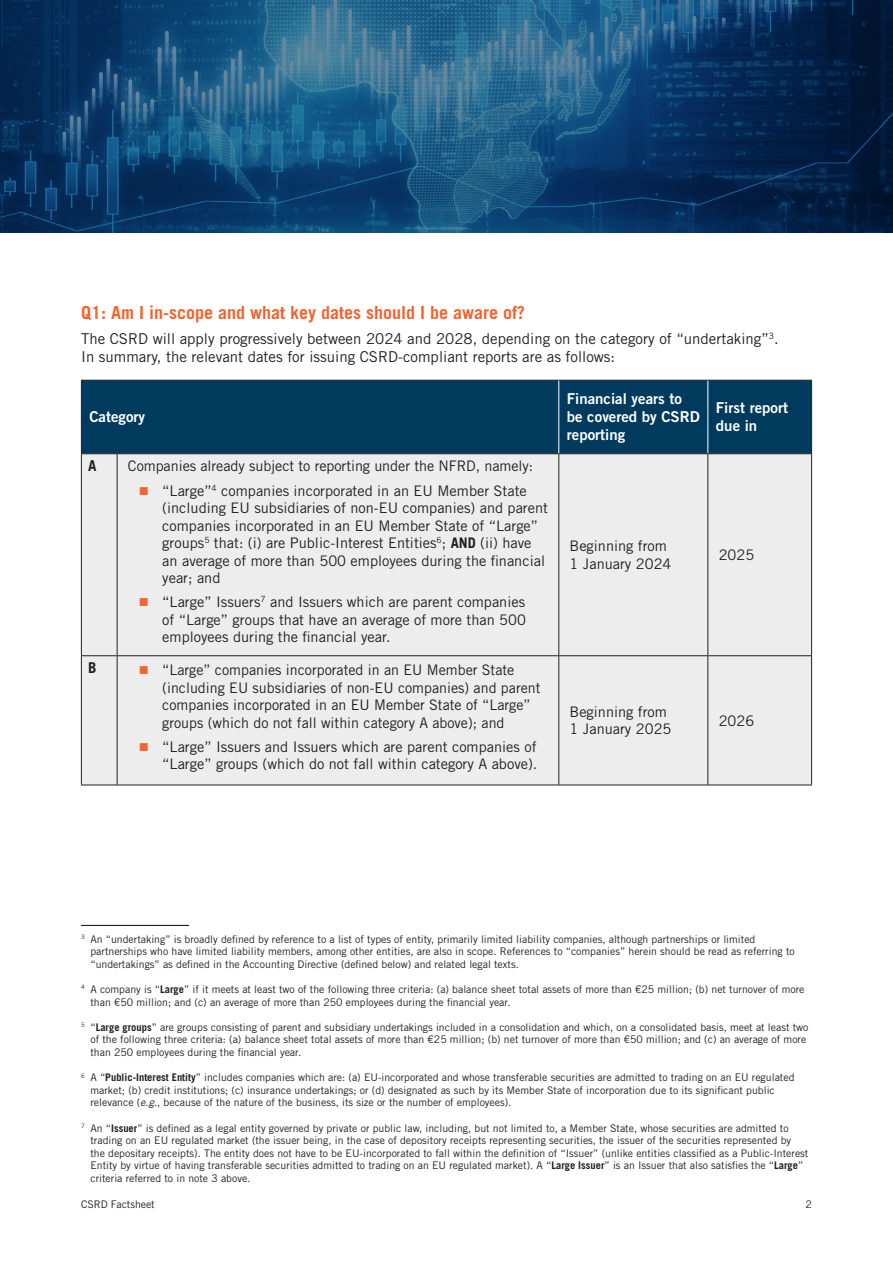
<style>
.page{position:relative;width:893px;height:1263px;background:#fff}
.page>*{position:absolute;margin:0;border:0;box-sizing:border-box;transform-origin:0 0}
.t1{font:700 18px "Trade Gothic LT Std";color:#f2642f}
.t2{font:15px/18px "Trade Gothic LT Std";color:#231f20}
.t3{font:15px/18px "Trade Gothic LT Std Bd 2";color:#fff}
.t4{font:700 15px "Trade Gothic LT Std";color:#231f20}
.List_Paragraph{font:14.55px/17.4px "Trade Gothic LT Std";color:#231f20}
.Foot_note_reference{font:10.5px/12.6px "Trade Gothic LT Std";color:#231f20}
.s1{color:#f2642f}
.s2{font-weight:700}
.s3{font-style:italic}
</style>
<div class="page">
<div style="left:82px;top:381px;width:729px;height:72px;background:#003b5e"></div>
<div style="left:82px;top:454px;width:729px;height:331px;background:#ededed"></div>
<hr style="left:81px;top:380px;width:36px;height:1px;background:#231f20">
<hr style="left:81px;top:381px;width:1px;height:72px;background:#231f20">
<hr style="left:117px;top:380px;width:442px;height:1px;background:#231f20">
<hr style="left:559px;top:380px;width:149px;height:1px;background:#231f20">
<hr style="left:708px;top:380px;width:104px;height:1px;background:#231f20">
<hr style="left:811px;top:381px;width:1px;height:72px;background:#231f20">
<hr style="left:558px;top:381px;width:1px;height:72px;background:#fff">
<hr style="left:707px;top:381px;width:1px;height:72px;background:#fff">
<hr style="left:81px;top:453px;width:36px;height:1px;background:#231f20">
<hr style="left:81px;top:454px;width:1px;height:201px;background:#231f20">
<hr style="left:117px;top:453px;width:442px;height:1px;background:#231f20">
<hr style="left:117px;top:454px;width:1px;height:201px;background:#231f20">
<hr style="left:559px;top:453px;width:149px;height:1px;background:#231f20">
<hr style="left:558px;top:454px;width:1px;height:201px;background:#231f20">
<hr style="left:708px;top:453px;width:104px;height:1px;background:#231f20">
<hr style="left:707px;top:454px;width:1px;height:201px;background:#231f20">
<hr style="left:811px;top:454px;width:1px;height:201px;background:#231f20">
<hr style="left:81px;top:655px;width:36px;height:1px;background:#231f20">
<hr style="left:81px;top:656px;width:1px;height:129px;background:#231f20">
<hr style="left:117px;top:655px;width:442px;height:1px;background:#231f20">
<hr style="left:117px;top:656px;width:1px;height:129px;background:#231f20">
<hr style="left:559px;top:655px;width:149px;height:1px;background:#231f20">
<hr style="left:558px;top:656px;width:1px;height:129px;background:#231f20">
<hr style="left:708px;top:655px;width:104px;height:1px;background:#231f20">
<hr style="left:707px;top:656px;width:1px;height:129px;background:#231f20">
<hr style="left:811px;top:656px;width:1px;height:129px;background:#231f20">
<hr style="left:81px;top:785px;width:36px;height:1px;background:#231f20">
<hr style="left:117px;top:785px;width:442px;height:1px;background:#231f20">
<hr style="left:559px;top:785px;width:149px;height:1px;background:#231f20">
<hr style="left:708px;top:785px;width:104px;height:1px;background:#231f20">
<hr style="left:81px;top:925px;width:108px;height:1px;background:#231f20">
<svg style="left:0;top:0;width:893px;height:233px;background:#14456f"></svg>
<p class="t1" style="left:81px;top:302px;width:446px">Q1: Am I in-scope and what key dates should I be aware of?</p>
<p class="t2" style="left:81px;top:329px;width:699px">The CSRD will apply progressively between 2024 and 2028, depending on the category of “undertaking”<sup>3</sup>.<br>In summary, the relevant dates for issuing CSRD-compliant reports are as follows:</p>
<p class="t3" style="left:89px;top:408px;width:57px">Category</p>
<p class="t4" style="left:88px;top:457px;width:10px">A</p>
<p class="List_Paragraph" style="left:128px;top:457px;width:407px">Companies already subject to reporting under the NFRD, namely:</p>
<p class="List_Paragraph" style="left:162px;top:482px;width:387px;text-indent:-24px"><span class="s1">■</span> “Large”<sup>4</sup> companies incorporated in an EU Member State (including EU subsidiaries of non-EU companies) and parent companies incorporated in an EU Member State of “Large” groups<sup>5</sup> that: (i) are Public-Interest Entities<sup>6</sup>; <span class="s2">AND</span> (ii) have an average of more than 500 employees during the financial year; and</p>
<p class="List_Paragraph" style="left:162px;top:593px;width:365px;text-align:justify;text-indent:-24px"><span class="s1">■</span> “Large” Issuers<sup>7</sup> and Issuers which are parent companies of “Large” groups that have an average of more than 500 employees during the financial year.</p>
<p class="t4" style="left:88px;top:659px;width:10px">B</p>
<p class="List_Paragraph" style="left:162px;top:661px;width:380px;text-indent:-24px"><span class="s1">■</span> “Large” companies incorporated in an EU Member State (including EU subsidiaries of non-EU companies) and parent companies incorporated in an EU Member State of “Large” groups (which do not fall within category A above); and</p>
<p class="List_Paragraph" style="left:139px;top:738px;width:400px;text-align:right"><span class="s1">■</span> “Large” Issuers and Issuers which are parent companies of “Large” groups (which do not fall within category A above).</p>
<p class="t3" style="left:567px;top:390px;width:134px">Financial years to be covered by CSRD reporting</p>
<p class="t3" style="left:716px;top:399px;width:74px">First report due in</p>
<p class="List_Paragraph" style="left:570px;top:537px;width:103px">Beginning from<br>1 January 2024</p>
<p class="List_Paragraph" style="left:719px;top:546px;width:37px">2025</p>
<p class="List_Paragraph" style="left:570px;top:703px;width:103px">Beginning from<br>1 January 2025</p>
<p class="List_Paragraph" style="left:719px;top:711px;width:37px">2026</p>
<p class="Foot_note_reference" style="left:90px;top:932px;width:706px;text-indent:-9px"><sup>3</sup> An “undertaking” is broadly defined by reference to a list of types of entity, primarily limited liability companies, although partnerships or limited partnerships who have limited liability members, among other entities, are also in scope. References to “companies” herein should be read as referring to “undertakings” as defined in the Accounting Directive (defined below) and related legal texts.</p>
<p class="Foot_note_reference" style="left:90px;top:983px;width:716px;text-indent:-9px"><sup>4</sup> A company is “<span class="s2">Large</span>” if it meets at least two of the following three criteria: (a) balance sheet total assets of more than €25 million; (b) net turnover of more than €50 million; and (c) an average of more than 250 employees during the financial year.</p>
<p class="Foot_note_reference" style="left:90px;top:1020px;width:720px;text-indent:-9px"><sup>5</sup> “<span class="s2">Large groups</span>” are groups consisting of parent and subsidiary undertakings included in a consolidation and which, on a consolidated basis, meet at least two of the following three criteria: (a) balance sheet total assets of more than €25 million; (b) net turnover of more than €50 million; and (c) an average of more than 250 employees during the financial year.</p>
<p class="Foot_note_reference" style="left:90px;top:1071px;width:706px;text-indent:-9px"><sup>6</sup> A “<span class="s2">Public-Interest Entity</span>” includes companies which are: (a) EU-incorporated and whose transferable securities are admitted to trading on an EU regulated market; (b) credit institutions; (c) insurance undertakings; or (d) designated as such by its Member State of incorporation due to its significant public relevance (<span class="s3">e.g</span>., because of the nature of the business, its size or the number of employees).</p>
<p class="Foot_note_reference" style="left:90px;top:1121px;width:719px;text-indent:-9px"><sup>7</sup> An “<span class="s2">Issuer</span>” is defined as a legal entity governed by private or public law, including, but not limited to, a Member State, whose securities are admitted to trading on an EU regulated market (the issuer being, in the case of depository receipts representing securities, the issuer of the securities represented by<br>the depositary receipts). The entity does not have to be EU-incorporated to fall within the definition of “Issuer” (unlike entities classified as a Public-Interest Entity by virtue of having transferable securities admitted to trading on an EU regulated market). A “<span class="s2">Large Issuer</span>” is an Issuer that also satisfies the “<span class="s2">Large</span>” criteria referred to in note 3 above.</p>
<p class="Foot_note_reference" style="left:81px;top:1197px;width:75px">CSRD Factsheet</p>
<p class="Foot_note_reference" style="left:806px;top:1197px;width:8px">2</p>
</div>
